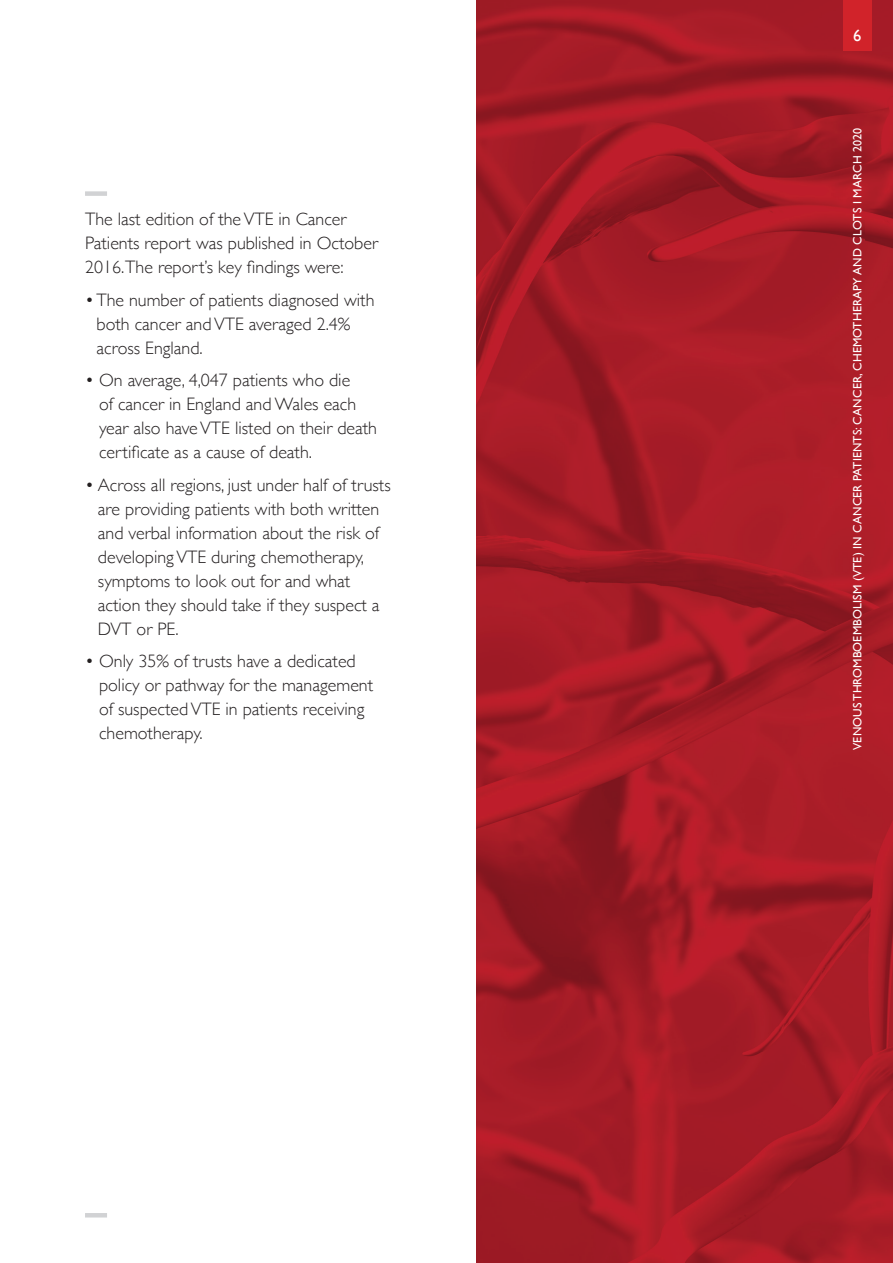
<style>
.page{position:relative;width:893px;height:1263px;background:#fff}
.page>*{position:absolute;margin:0;border:0;box-sizing:border-box;transform-origin:0 0}
.t1{font:300 18px/24px "Gill Sans";color:#231f20}
.t2{font:16.5px "Gill Sans";color:#fff}
.t3{font:12px "Gill Sans";letter-spacing:.01em;color:#fff}
</style>
<div class="page">
<div style="left:85px;top:191px;width:22px;height:5px;background:#d1d2d4"></div>
<hr style="left:85px;top:1213px;width:22px;height:4px;background:#d1d2d4">
<img style="left:476px;top:0;width:417px;height:1263px">
<img style="left:853px;top:221px;width:11px;height:320px">
<svg style="left:853px;top:214px;width:8px;height:3px"></svg>
<img style="left:853px;top:128px;width:8px;height:82px">
<div style="left:843px;top:0;width:29px;height:50px;background:#d1232a"></div>
<p class="t1" style="left:85px;top:206px;width:294px">The last edition of the VTE in Cancer<br>Patients report was published in October<br>2016.The report’s key findings were:</p>
<p class="t1" style="left:97px;top:287px;width:280px;text-indent:-11px">• The number of patients diagnosed with both cancer and VTE averaged 2.4% across England.</p>
<p class="t1" style="left:99px;top:367px;width:280px;text-indent:-14px">• On average, 4,047 patients who die<br>of cancer in England and Wales each year also have VTE listed on their death certificate as a cause of death.</p>
<p class="t1" style="left:98px;top:472px;width:294px;text-indent:-13px">• Across all regions, just under half of trusts are providing patients with both written and verbal information about the risk of developing VTE during chemotherapy, symptoms to look out for and what action they should take if they suspect a DVT or PE.</p>
<p class="t1" style="left:99px;top:648px;width:276px;text-indent:-14px">• Only 35% of trusts have a dedicated policy or pathway for the management of suspected VTE in patients receiving chemotherapy.</p>
<p class="t2" style="left:853px;top:26px;width:10px">6</p>
<p class="t3" style="left:850px;top:750px;width:624px;rotate:-90deg">VENOUS THROMBOEMBOLISM (VTE) IN CANCER PATIENTS: CANCER, CHEMOTHERAPY AND CLOTS I MARCH 2020</p>
<p class="t3" style="left:850px;top:140px;width:14px;rotate:-90deg">15</p>
<p class="t3" style="left:850px;top:541px;width:387px;rotate:-90deg">VENOUS THROMBOEMBOLISM (VT ) IN CANCER PATIENTS I OCTOBER</p>
</div>
